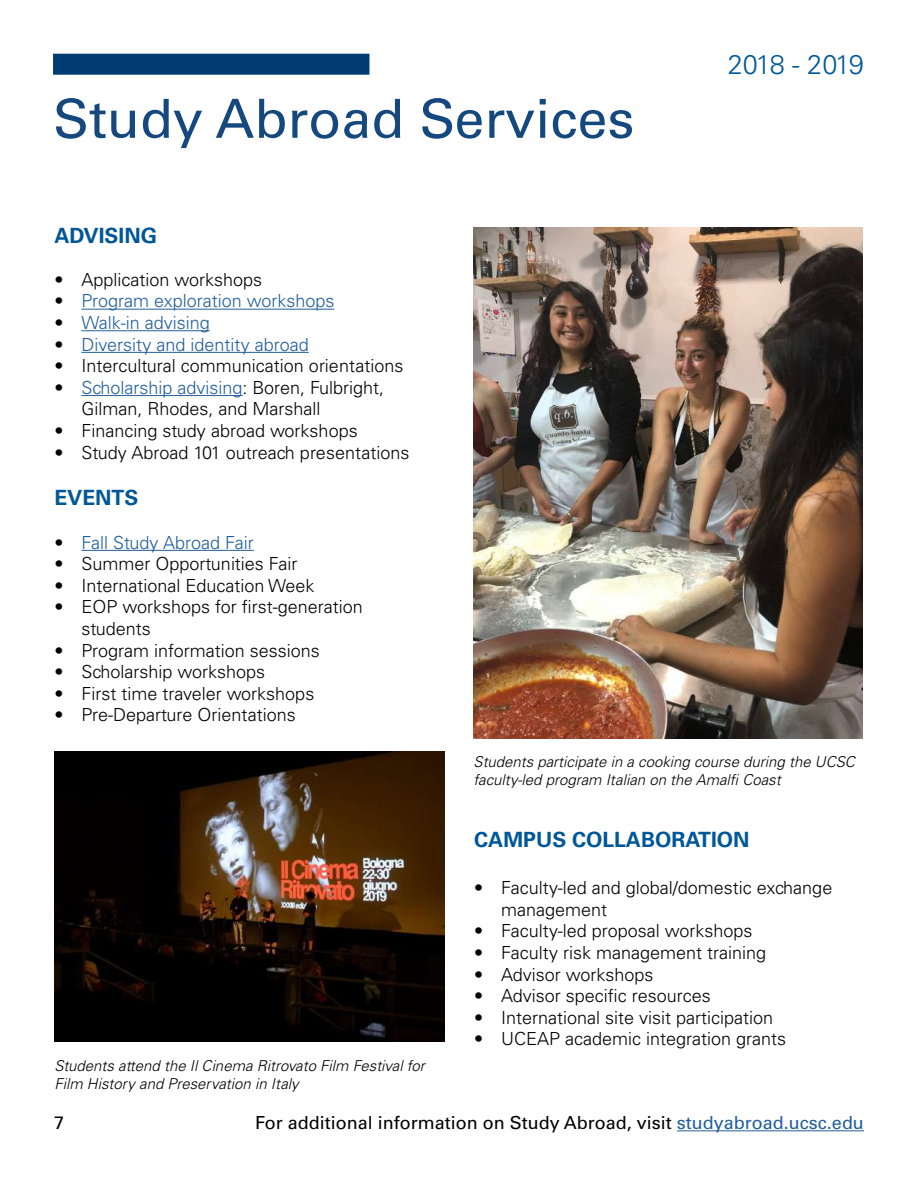
<style>
.page{position:relative;width:918px;height:1188px;background:#fff}
.page>*{position:absolute;margin:0;border:0;box-sizing:border-box;transform-origin:0 0}
.t1{font:54px "Univers LT Std";color:#14487e}
.t2{font:300 27px "Univers LT Std";letter-spacing:-.04em;color:#005798}
.t3{font:700 21px "Univers LT Std";color:#005798}
.t4{font:300 18px/21.6px "Univers LT Std";color:#000}
.t5{font:300 18px "Univers LT Std";color:#215e9e}
.t6{font:18px "Univers LT Std";color:#000}
.t7{font:italic 300 15px/18px "Univers LT Std";color:#000}
.s1{color:#000}
.s2{color:#215e9e}
</style>
<div class="page">
<div style="left:53px;top:54px;width:316px;height:21px;background:#003b71"></div>
<hr style="left:677px;top:1130px;width:187px;height:1px;background:#215e9e">
<hr style="left:81px;top:309px;width:253px;height:1px;background:#215e9e">
<hr style="left:81px;top:330px;width:129px;height:1px;background:#215e9e">
<hr style="left:81px;top:352px;width:228px;height:1px;background:#215e9e">
<hr style="left:81px;top:395px;width:162px;height:1px;background:#215e9e">
<hr style="left:81px;top:550px;width:173px;height:1px;background:#215e9e">
<img style="left:474px;top:228px;width:389px;height:510px">
<img style="left:54px;top:751px;width:390px;height:290px">
<h1 class="t1" style="left:53px;top:87px;width:583px">Study Abroad Services</h1>
<p class="t3" style="left:54px;top:223px;width:104px">ADVISING</p>
<p class="t4" style="left:54px;top:269px;width:209px">• Application workshops</p>
<p class="t5" style="left:54px;top:290px;width:281px"><span class="s1">•</span> Program exploration workshops</p>
<p class="t5" style="left:54px;top:312px;width:157px"><span class="s1">•</span> Walk-in advising</p>
<p class="t5" style="left:54px;top:333px;width:256px"><span class="s1">•</span> Diversity and identity abroad</p>
<p class="t4" style="left:54px;top:355px;width:350px">• Intercultural communication orientations</p>
<p class="t4" style="left:81px;top:377px;width:304px;text-indent:-27px">• <span class="s2">Scholarship advising</span>: Boren, Fulbright,<br>Gilman, Rhodes, and Marshall</p>
<p class="t4" style="left:54px;top:420px;width:305px">• Financing study abroad workshops</p>
<p class="t4" style="left:54px;top:441px;width:356px">• Study Abroad 101 outreach presentations</p>
<p class="t3" style="left:54px;top:486px;width:86px">EVENTS</p>
<p class="t5" style="left:54px;top:531px;width:201px"><span class="s1">•</span> Fall Study Abroad Fair</p>
<p class="t4" style="left:54px;top:553px;width:245px">• Summer Opportunities Fair</p>
<p class="t4" style="left:54px;top:575px;width:261px">• International Education Week</p>
<p class="t4" style="left:81px;top:596px;width:283px;text-indent:-27px">• EOP workshops for first-generation students</p>
<p class="t4" style="left:54px;top:639px;width:267px">• Program information sessions</p>
<p class="t4" style="left:54px;top:661px;width:212px">• Scholarship workshops</p>
<p class="t4" style="left:54px;top:683px;width:261px">• First time traveler workshops</p>
<p class="t4" style="left:54px;top:704px;width:243px">• Pre-Departure Orientations</p>
<h2 class="t2" style="left:728px;top:48px;width:138px">2018 - 2019</h2>
<p class="t7" style="left:474px;top:753px;width:383px">Students participate in a cooking course during the UCSC faculty-led program Italian on the Amalfi Coast</p>
<p class="t7" style="left:54px;top:1056px;width:372px">Students attend the Il Cinema Ritrovato Film Festival for<br>Film History and Preservation in Italy</p>
<p class="t3" style="left:474px;top:828px;width:277px">CAMPUS COLLABORATION</p>
<p class="t4" style="left:501px;top:877px;width:333px;text-indent:-27px">• Faculty-led and global/domestic exchange management</p>
<p class="t4" style="left:474px;top:920px;width:280px">• Faculty-led proposal workshops</p>
<p class="t4" style="left:474px;top:942px;width:294px">• Faculty risk management training</p>
<p class="t4" style="left:474px;top:963px;width:181px">• Advisor workshops</p>
<p class="t4" style="left:474px;top:985px;width:238px">• Advisor specific resources</p>
<p class="t4" style="left:474px;top:1007px;width:301px">• International site visit participation</p>
<p class="t4" style="left:474px;top:1028px;width:314px">• UCEAP academic integration grants</p>
<p class="t6" style="left:54px;top:1112px;width:12px">7</p>
<p class="t6" style="left:255px;top:1112px;width:610px">For additional information on Study Abroad, visit <span class="s2">studyabroad.ucsc.edu</span></p>
</div>
